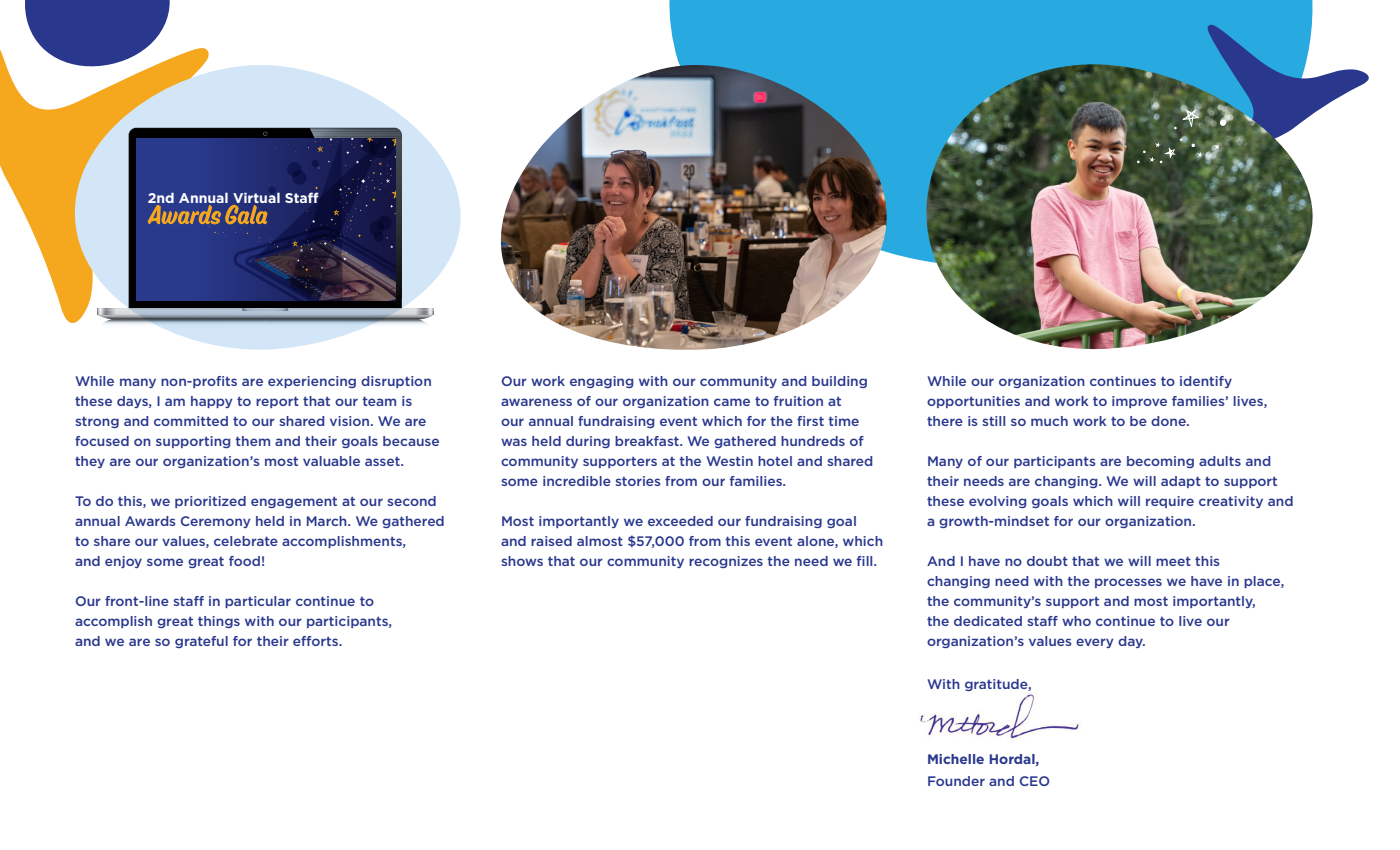
<style>
.page{position:relative;width:1400px;height:850px;background:#fff}
.page>*{position:absolute;margin:0;border:0;box-sizing:border-box;transform-origin:0 0}
.t1{font:700 14px "Gotham";color:#fff}
.t2{font:500 13.75px/20px "Gotham";color:#29378d}
.t3{font:700 13.75px "Gotham";color:#29378d}
</style>
<div class="page">
<div style="left:669px;top:0;width:644px;height:261px;background:#28aae1"></div>
<svg style="left:0;top:48px;width:209px;height:275px;fill:#f5a81d"></svg>
<svg style="left:71px;top:62px;width:390px;height:288px"></svg>
<img style="left:920px;top:693px;width:160px;height:47px">
<svg style="left:18px;top:0;width:158px;height:73px"></svg>
<img style="left:500px;top:65px;width:390px;height:285px">
<img style="left:922px;top:64px;width:391px;height:286px">
<svg style="left:1137px;top:24px;width:232px;height:139px"></svg>
<svg style="left:94px;top:120px;width:353px;height:214px;fill:#d3e6f7"></svg>
<div style="left:130px;top:129px;width:180px;height:179px;background:#000"></div>
<img style="left:310px;top:128px;width:88px;height:1px">
<img style="left:310px;top:129px;width:91px;height:3px">
<img style="left:97px;top:308px;width:336px;height:7px">
<img style="left:100px;top:316px;width:331px;height:1px">
<img style="left:104px;top:317px;width:325px;height:2px">
<hr style="left:97px;top:315px;width:336px;height:1px;background:#878787">
<img style="left:97px;top:319px;width:337px;height:10px">
<img style="left:112px;top:319px;width:307px;height:1px">
<div style="left:136px;top:139px;width:260px;height:161px;background:#29398c"></div>
<svg style="left:148px;top:132px;width:253px;height:176px"></svg>
<p class="t1" style="left:148px;top:189px;width:172px">2nd Annual Virtual Staff</p>
<p class="t2" style="left:75px;top:371px;width:366px">While many non-profits are experiencing disruption these days, I am happy to report that our team is strong and committed to our shared vision. We are focused on supporting them and their goals because they are our organization’s most valuable asset.</p>
<p class="t2" style="left:75px;top:491px;width:371px">To do this, we prioritized engagement at our second annual Awards Ceremony held in March. We gathered to share our values, celebrate accomplishments,<br>and enjoy some great food!</p>
<p class="t2" style="left:75px;top:591px;width:319px">Our front-line staff in particular continue to accomplish great things with our participants, and we are so grateful for their efforts.</p>
<p class="t2" style="left:501px;top:371px;width:374px">Our work engaging with our community and building awareness of our organization came to fruition at<br>our annual fundraising event which for the first time was held during breakfast. We gathered hundreds of community supporters at the Westin hotel and shared some incredible stories from our families.</p>
<p class="t2" style="left:501px;top:511px;width:384px">Most importantly we exceeded our fundraising goal and raised almost $57,000 from this event alone, which shows that our community recognizes the need we fill.</p>
<p class="t2" style="left:927px;top:371px;width:342px">While our organization continues to identify opportunities and work to improve families’ lives, there is still so much work to be done.</p>
<p class="t2" style="left:927px;top:451px;width:368px">Many of our participants are becoming adults and their needs are changing. We will adapt to support these evolving goals which will require creativity and a growth-mindset for our organization.</p>
<p class="t2" style="left:927px;top:551px;width:359px">And I have no doubt that we will meet this changing need with the processes we have in place, the community’s support and most importantly,<br>the dedicated staff who continue to live our organization’s values every day.</p>
<p class="t2" style="left:927px;top:674px;width:106px">With gratitude,</p>
<p class="t3" style="left:927px;top:750px;width:114px">Michelle Hordal,</p>
<p class="t2" style="left:927px;top:771px;width:125px">Founder and CEO</p>
</div>
